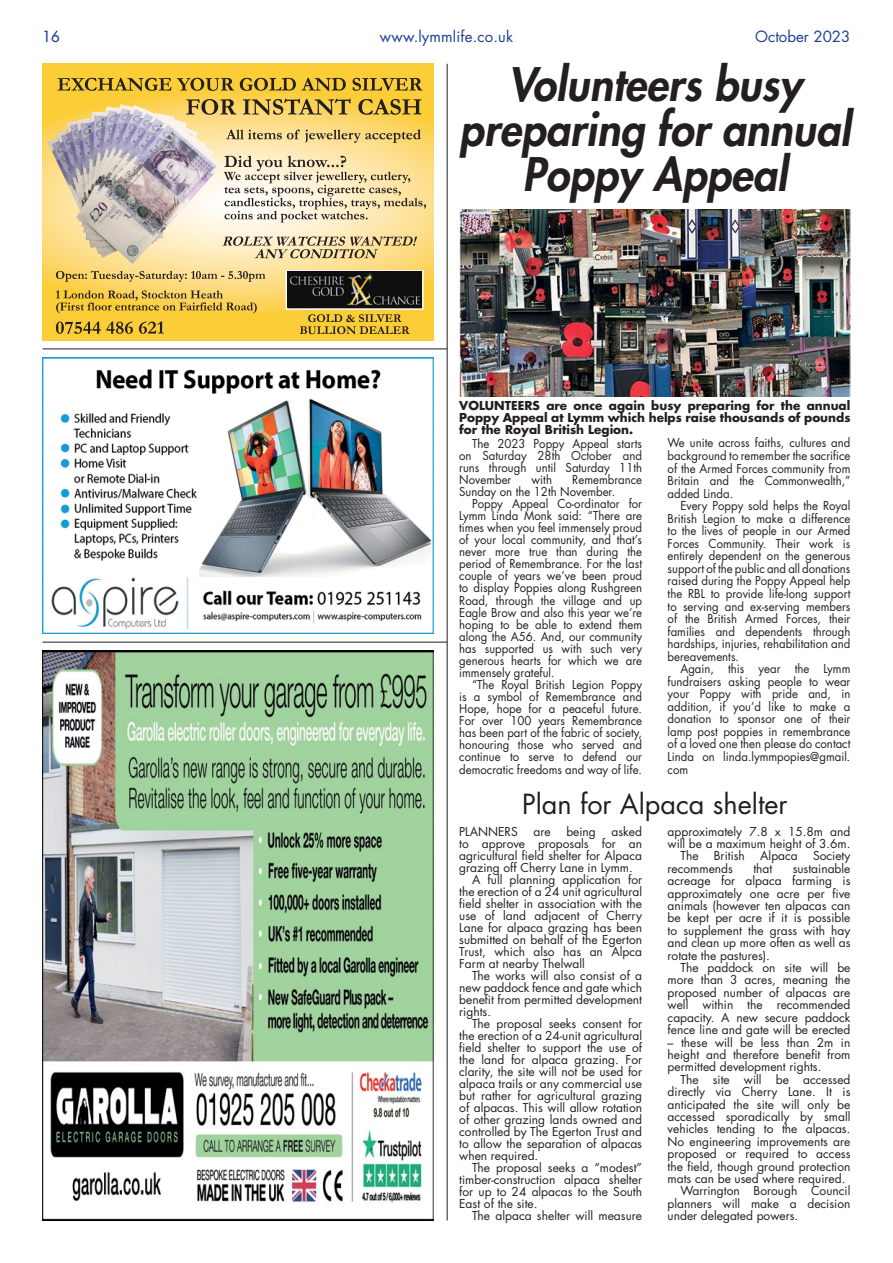
<style>
.page{position:relative;width:893px;height:1263px;background:#fff}
.page>*{position:absolute;margin:0;border:0;box-sizing:border-box;transform-origin:0 0}
.t1{font:italic 800 45px/45px "Futura Std";color:#231f20;text-align:center;scale:.96 1}
.t2{font:27px "Futura Std";color:#231f20}
.t3{font:15px "Futura Std";letter-spacing:.01em;color:#1c3e94}
.t4{font:500 15px "Futura Std";color:#1c3e94}
.t5{font:12px/12.5px "Futura Std";color:#231f20;text-align:justify}
.t6{font:12px/12px "Futura Std";color:#231f20;text-align:justify;scale:.95 1}
.t7{font:700 12px/12px "Futura Std";color:#231f20;text-align:justify}
</style>
<div class="page">
<hr style="left:447px;top:64px;width:1px;height:1156px;background:#231f20">
<hr style="left:43px;top:642px;width:404px;height:1px;background:#231f20">
<hr style="left:43px;top:349px;width:404px;height:1px;background:#231f20">
<svg style="left:43px;top:64px;width:391px;height:276px;background:#fcd561"></svg>
<div style="left:286px;top:270px;width:138px;height:40px;border:2px solid #fff"></div>
<img style="left:288px;top:271px;width:133px;height:36px">
<svg style="left:58px;top:78px;width:176px;height:13px;background:#b1912e"></svg>
<svg style="left:240px;top:78px;width:106px;height:13px"></svg>
<svg style="left:353px;top:78px;width:70px;height:13px"></svg>
<svg style="left:186px;top:99px;width:50px;height:16px"></svg>
<svg style="left:243px;top:99px;width:108px;height:16px;background:#b39649"></svg>
<svg style="left:358px;top:99px;width:63px;height:16px"></svg>
<svg style="left:226px;top:130px;width:195px;height:13px;background:#cfb677"></svg>
<svg style="left:224px;top:156px;width:202px;height:67px;background:#decfad"></svg>
<svg style="left:222px;top:236px;width:195px;height:22px;background:#ccb98e"></svg>
<svg style="left:300px;top:314px;width:110px;height:20px;background:#c4a131"></svg>
<svg style="left:56px;top:271px;width:209px;height:11px;background:#ceb36c"></svg>
<svg style="left:56px;top:290px;width:201px;height:23px;background:#d2af45"></svg>
<svg style="left:56px;top:321px;width:77px;height:13px"></svg>
<svg style="left:139px;top:321px;width:25px;height:13px"></svg>
<img style="left:48px;top:104px;width:174px;height:160px">
<img style="left:42px;top:357px;width:392px;height:277px">
<img style="left:43px;top:651px;width:391px;height:569px">
<img style="left:459px;top:209px;width:392px;height:188px">
<p class="t4" style="left:43px;top:27px;width:19px">16</p>
<p class="t3" style="left:380px;top:27px;width:135px">www.lymmlife.co.uk</p>
<p class="t3" style="left:755px;top:27px;width:97px">October 2023</p>
<h1 class="t1" style="left:459px;top:63px;width:409px">Volunteers busy preparing for annual<br>Poppy Appeal</h1>
<p class="t7" style="left:459px;top:400px;width:393px">VOLUNTEERS are once again busy preparing for the annual Poppy Appeal at Lymm which helps raise thousands of pounds for the Royal British Legion.</p>
<p class="t6" style="left:668px;top:437px;width:194px;line-height:12.6px">We unite across faiths, cultures and background to remember the sacrifice of the Armed Forces community from Britain and the Commonwealth,” added Linda.</p>
<p class="t6" style="left:668px;top:500px;width:194px;line-height:12.6px;text-indent:13px">Every Poppy sold helps the Royal British Legion to make a difference to the lives of people in our Armed Forces Community. Their work is entirely dependent on the generous support of the public and all donations raised during the Poppy Appeal help the RBL to provide life-long support to serving and ex-serving members of the British Armed Forces, their families and dependents through hardships, injuries, rehabilitation and bereavements.</p>
<p class="t6" style="left:668px;top:663px;width:194px;line-height:12.6px;text-indent:13px">Again, this year the Lymm fundraisers asking people to wear your Poppy with pride and, in addition, if you’d like to make a donation to sponsor one of their lamp post poppies in remembrance of a loved one then please do contact Linda on linda.lymmpopies@gmail. com</p>
<p class="t6" style="left:459px;top:437px;width:194px;text-indent:13px">The 2023 Poppy Appeal starts on Saturday 28th October and runs through until Saturday 11th November</p>
<p class="t6" style="left:459px;top:473px;width:194px;text-indent:113px">Remembrance<br>Sunday on the 12th November.</p>
<p class="t6" style="left:459px;top:498px;width:194px;text-indent:13px">Poppy Appeal Co-ordinator for Lymm Linda Monk said: “There are times when you feel immensely proud of your local community, and that’s never more true than during the period of Remembrance. For the last couple of years we’ve been proud to display Poppies along Rushgreen Road, through the village and up Eagle Brow and also this year we’re hoping to be able to extend them along the A56. And, our community has supported us with such very generous hearts for which we are immensely grateful.</p>
<p class="t6" style="left:459px;top:679px;width:194px;text-indent:13px">“The Royal British Legion Poppy is a symbol of Remembrance and Hope, hope for a peaceful future.<br>For over 100 years Remembrance has been part of the fabric of society, honouring those who served and continue to serve to defend our democratic freedoms and way of life.</p>
<p class="t6" style="left:532px;top:473px;width:23px">with</p>
<h2 class="t2" style="left:522px;top:787px;width:267px">Plan for Alpaca shelter</h2>
<p class="t5" style="left:459px;top:825px;width:60px">PLANNERS</p>
<p class="t5" style="left:533px;top:825px;width:19px">are</p>
<p class="t5" style="left:566px;top:825px;width:31px">being</p>
<p class="t5" style="left:612px;top:825px;width:32px">asked</p>
<p class="t5" style="left:459px;top:837px;width:184px">to approve proposals for an</p>
<p class="t5" style="left:459px;top:849px;width:184px">agricultural field shelter for Alpaca</p>
<p class="t5" style="left:459px;top:861px;width:175px">grazing off Cherry Lane in Lymm.</p>
<p class="t5" style="left:472px;top:873px;width:172px">A full planning application for</p>
<p class="t5" style="left:459px;top:885px;width:184px">the erection of a 24 unit agricultural</p>
<p class="t5" style="left:459px;top:897px;width:184px">field shelter in association with the</p>
<p class="t5" style="left:459px;top:909px;width:184px">use of land adjacent of Cherry</p>
<p class="t5" style="left:459px;top:921px;width:184px">Lane for alpaca grazing has been</p>
<p class="t5" style="left:459px;top:933px;width:184px">submitted on behalf of the Egerton</p>
<p class="t5" style="left:459px;top:945px;width:184px">Trust, which also has an Alpca</p>
<p class="t5" style="left:459px;top:957px;width:127px">Farm at nearby Thelwall</p>
<p class="t5" style="left:472px;top:969px;width:172px">The works will also consist of a</p>
<p class="t5" style="left:459px;top:981px;width:184px">new paddock fence and gate which</p>
<p class="t5" style="left:459px;top:993px;width:184px">benefit from permitted development</p>
<p class="t5" style="left:459px;top:1005px;width:33px">rights.</p>
<p class="t5" style="left:472px;top:1017px;width:172px">The proposal seeks consent for</p>
<p class="t5" style="left:459px;top:1029px;width:184px">the erection of a 24-unit agricultural</p>
<p class="t5" style="left:459px;top:1041px;width:184px">field shelter to support the use of</p>
<p class="t5" style="left:459px;top:1053px;width:184px">the land for alpaca grazing. For</p>
<p class="t5" style="left:459px;top:1065px;width:184px">clarity, the site will not be used for</p>
<p class="t5" style="left:459px;top:1077px;width:184px">alpaca trails or any commercial use</p>
<p class="t5" style="left:459px;top:1090px;width:184px">but rather for agricultural grazing</p>
<p class="t5" style="left:459px;top:1102px;width:184px">of alpacas. This will allow rotation</p>
<p class="t5" style="left:459px;top:1114px;width:184px">of other grazing lands owned and</p>
<p class="t5" style="left:459px;top:1126px;width:184px">controlled by The Egerton Trust and</p>
<p class="t5" style="left:459px;top:1138px;width:184px">to allow the separation of alpacas</p>
<p class="t5" style="left:459px;top:1150px;width:81px">when required.</p>
<p class="t5" style="left:472px;top:1162px;width:172px">The proposal seeks a “modest”</p>
<p class="t5" style="left:459px;top:1174px;width:184px">timber-construction alpaca shelter</p>
<p class="t5" style="left:459px;top:1186px;width:184px">for up to 24 alpacas to the South</p>
<p class="t5" style="left:459px;top:1198px;width:80px">East of the site.</p>
<p class="t5" style="left:472px;top:1210px;width:172px">The alpaca shelter will measure</p>
<p class="t5" style="left:668px;top:825px;width:184px">approximately 7.8 x 15.8m and</p>
<p class="t5" style="left:668px;top:837px;width:184px">will be a maximum height of 3.6m.</p>
<p class="t5" style="left:680px;top:850px;width:20px">The</p>
<p class="t5" style="left:714px;top:850px;width:33px">British</p>
<p class="t5" style="left:760px;top:850px;width:39px">Alpaca</p>
<p class="t5" style="left:813px;top:850px;width:39px">Society</p>
<p class="t5" style="left:668px;top:862px;width:67px">recommends</p>
<p class="t5" style="left:753px;top:862px;width:21px">that</p>
<p class="t5" style="left:668px;top:862px;width:184px;text-indent:125px">sustainable acreage for alpaca farming is approximately one acre per five animals (however ten alpacas can be kept per acre if it is possible to supplement the grass with hay and clean up more often as well as rotate the pastures).</p>
<p class="t5" style="left:668px;top:961px;width:184px;text-indent:13px">The paddock on site will be more than 3 acres, meaning the proposed number of alpacas are well within the recommended capacity. A new secure paddock fence line and gate will be erected</p>
<p class="t5" style="left:668px;top:1036px;width:184px">– these will be less than 2m in height and therefore benefit from permitted development rights.</p>
<p class="t5" style="left:680px;top:1073px;width:172px">The site will be accessed</p>
<p class="t5" style="left:668px;top:1085px;width:184px">directly via Cherry Lane. It is</p>
<p class="t5" style="left:668px;top:1098px;width:184px">anticipated the site will only be</p>
<p class="t5" style="left:668px;top:1110px;width:184px">accessed sporadically by small</p>
<p class="t5" style="left:668px;top:1123px;width:184px">vehicles tending to the alpacas.</p>
<p class="t5" style="left:668px;top:1135px;width:184px">No engineering improvements are</p>
<p class="t5" style="left:668px;top:1148px;width:184px">proposed or required to access</p>
<p class="t5" style="left:668px;top:1160px;width:184px">the field, though ground protection</p>
<p class="t5" style="left:668px;top:1172px;width:179px">mats can be used where required.</p>
<p class="t5" style="left:680px;top:1185px;width:172px">Warrington Borough Council</p>
<p class="t5" style="left:668px;top:1197px;width:184px">planners will make a decision</p>
<p class="t5" style="left:668px;top:1210px;width:132px">under delegated powers.</p>
</div>
